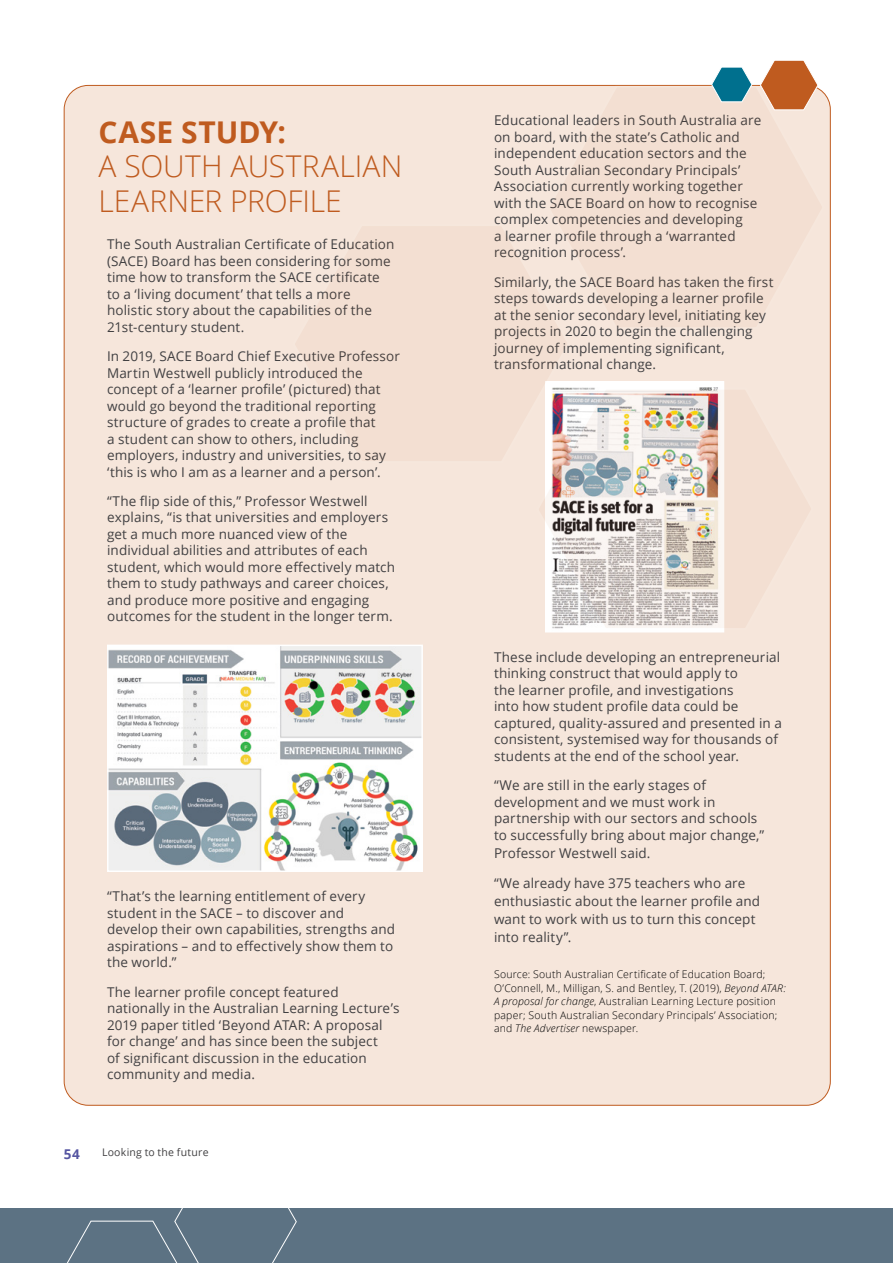
<style>
.page{position:relative;width:893px;height:1263px;background:#fff}
.page>*{position:absolute;margin:0;border:0;box-sizing:border-box;transform-origin:0 0}
.Case_Study_H1{font:300 30px/34.5px "Open Sans";color:#bf5b1f}
.Case_Study_text{font:13.5px/16.5px "Open Sans";letter-spacing:.01em;color:#414042}
.t1{font:700 13.5px "Open Sans";color:#5656a2}
.Case_Study_Source{font:300 10.5px/13.5px "Open Sans";letter-spacing:.02em;color:#000}
.t2{font:10.5px "Open Sans";letter-spacing:.02em;color:#414042}
.s1{font-weight:700}
.s2{font-style:italic}
</style>
<div class="page">
<div style="left:0;top:1208px;width:893px;height:55px;background:#5c7283"></div>
<svg style="left:67px;top:1208px;width:230px;height:55px"></svg>
<div style="left:64px;top:85px;width:766px;height:1020px;background:#f6e6db;border-radius:24px"></div>
<img style="left:110px;top:648px;width:310px;height:221px">
<div style="left:107px;top:645px;width:316px;height:227px;border:2px solid #fff"></div>
<svg style="left:545px;top:84px;width:281px;height:27px"></svg>
<img style="left:545px;top:385px;width:180px;height:247px">
<svg style="left:760px;top:60px;width:58px;height:50px"></svg>
<svg style="left:711px;top:67px;width:41px;height:35px"></svg>
<h1 class="Case_Study_H1" style="left:99px;top:114px;width:305px"><span class="s1">CASE STUDY:<br></span>A SOUTH AUSTRALIAN<br>LEARNER PROFILE</h1>
<p class="Case_Study_text" style="left:107px;top:236px;width:289px">The South Australian Certificate of Education (SACE) Board has been considering for some time how to transform the SACE certificate to a ‘living document’ that tells a more holistic story about the capabilities of the 21st-century student.</p>
<p class="Case_Study_text" style="left:107px;top:348px;width:294px">In 2019, SACE Board Chief Executive Professor Martin Westwell publicly introduced the concept of a ‘learner profile’ (pictured) that would go beyond the traditional reporting structure of grades to create a profile that<br>a student can show to others, including employers, industry and universities, to say ‘this is who I am as a learner and a person’.</p>
<p class="Case_Study_text" style="left:107px;top:492px;width:290px">“The flip side of this,” Professor Westwell explains, “is that universities and employers get a much more nuanced view of the individual abilities and attributes of each student, which would more effectively match them to study pathways and career choices, and produce more positive and engaging outcomes for the student in the longer term.</p>
<p class="Case_Study_text" style="left:107px;top:888px;width:290px">“That’s the learning entitlement of every student in the SACE – to discover and develop their own capabilities, strengths and aspirations – and to effectively show them to the world.”</p>
<p class="Case_Study_text" style="left:107px;top:983px;width:294px">The learner profile concept featured nationally in the Australian Learning Lecture’s 2019 paper titled ‘Beyond ATAR: A proposal for change’ and has since been the subject<br>of significant discussion in the education community and media.</p>
<p class="t1" style="left:64px;top:1144px;width:17px">54</p>
<p class="t2" style="left:102px;top:1145px;width:108px">Looking to the future</p>
<p class="Case_Study_text" style="left:494px;top:112px;width:269px">Educational leaders in South Australia are on board, with the state’s Catholic and independent education sectors and the South Australian Secondary Principals’ Association currently working together with the SACE Board on how to recognise complex competencies and developing<br>a learner profile through a ‘warranted recognition process’.</p>
<p class="Case_Study_text" style="left:494px;top:273px;width:281px">Similarly, the SACE Board has taken the first steps towards developing a learner profile at the senior secondary level, initiating key projects in 2020 to begin the challenging journey of implementing significant, transformational change.</p>
<p class="Case_Study_text" style="left:494px;top:648px;width:289px">These include developing an entrepreneurial thinking construct that would apply to<br>the learner profile, and investigations<br>into how student profile data could be captured, quality-assured and presented in a consistent, systemised way for thousands of students at the end of the school year.</p>
<p class="Case_Study_text" style="left:494px;top:776px;width:272px">“We are still in the early stages of development and we must work in partnership with our sectors and schools to successfully bring about major change,”</p>
<p class="Case_Study_text" style="left:494px;top:844px;width:158px">Professor Westwell said.</p>
<p class="Case_Study_text" style="left:494px;top:874px;width:268px;line-height:18px">“We already have 375 teachers who are enthusiastic about the learner profile and want to work with us to turn this concept into reality”.</p>
<p class="Case_Study_Source" style="left:494px;top:967px;width:293px">Source: South Australian Certificate of Education Board; O’Connell, M., Milligan, S. and Bentley, T. (2019), <span class="s2">Beyond ATAR:<br>A proposal for change</span>, Australian Learning Lecture position paper; South Australian Secondary Principals’ Association; and <span class="s2">The Advertiser</span> newspaper.</p>
</div>
